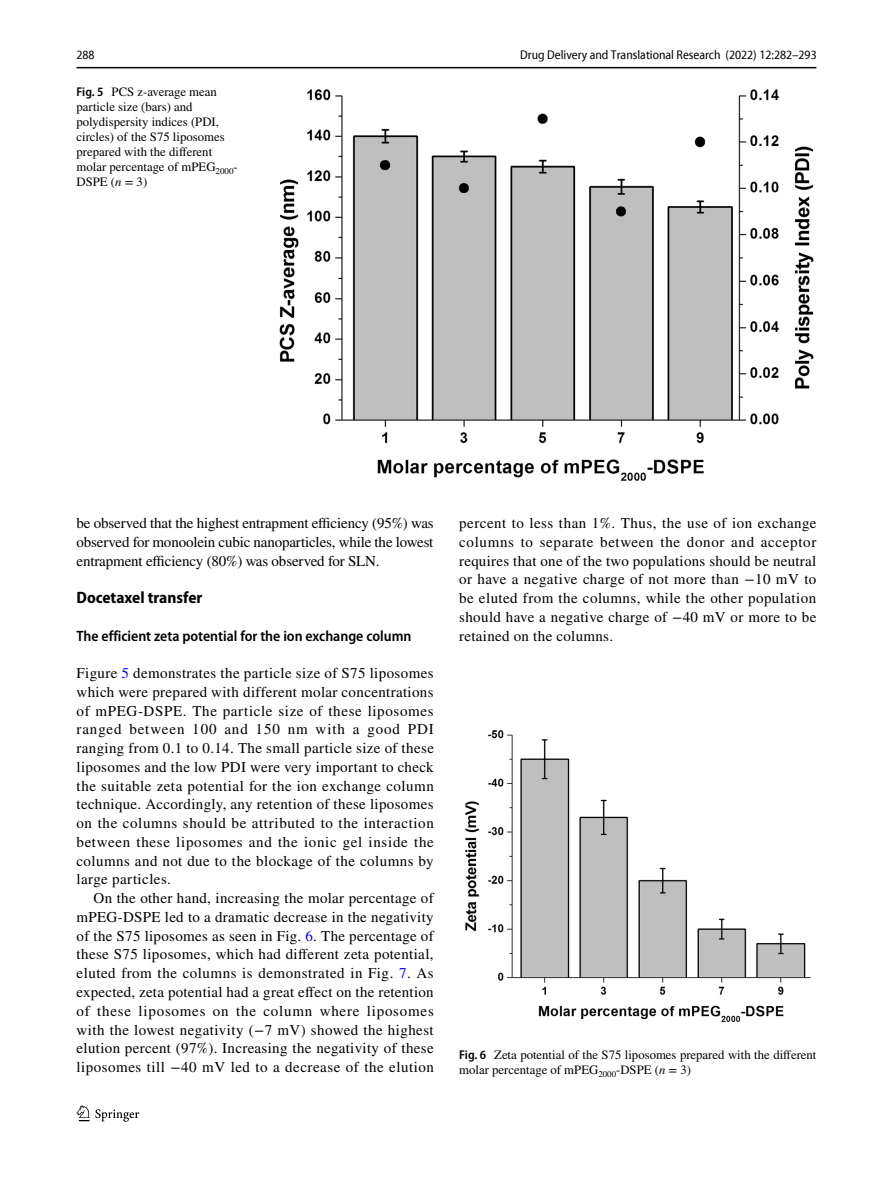
<style>
.page{position:relative;width:893px;height:1187px;background:#fff}
.page>*{position:absolute;margin:0;border:0;box-sizing:border-box;transform-origin:0 0}
.t1{font:700 semi-condensed 16.5px "Myriad Pro";color:#000}
.t2{font:15px/18.8px "STIX";letter-spacing:.025em;color:#000;text-align:justify}
.t3{font:600 semi-condensed 15px "Myriad Pro";color:#000}
.t4{font:12.75px/15px "STIX";color:#000}
.t5{font:semi-condensed 12.75px "Myriad Pro Unic";color:#000}
.s1{font-family:"Myriad Pro";font-weight:600;font-stretch:semi-condensed}
.s2{font-style:italic}
.s3{color:#00f}
</style>
<div class="page">
<hr style="left:77px;top:67px;width:739px;height:1px;background:#000">
<img style="left:279px;top:89px;width:535px;height:392px">
<img style="left:465px;top:730px;width:346px;height:293px">
<svg style="left:77px;top:1105px;width:12px;height:16px"></svg>
<svg style="left:95px;top:1109px;width:44px;height:12px"></svg>
<p class="t5" style="left:76px;top:50px;width:20px">288</p>
<p class="t5" style="left:520px;top:50px;width:298px">Drug Delivery and Translational Research (2022) 12:282–293</p>
<p class="t4" style="left:77px;top:85px;width:163px"><span class="s1">Fig. 5</span> PCS z-average mean particle size (bars) and polydispersity indices (PDI, circles) of the S75 liposomes prepared with the different molar percentage of mPEG<sub>2000</sub>-<br>DSPE (<span class="s2">n</span> = 3)</p>
<p class="t2" style="left:77px;top:514px;width:359px">be observed that the highest entrapment efficiency (95%) was observed for monoolein cubic nanoparticles, while the lowest entrapment efficiency (80%) was observed for SLN.</p>
<p class="t1" style="left:77px;top:588px;width:127px">Docetaxel transfer</p>
<p class="t3" style="left:77px;top:627px;width:336px">The efficient zeta potential for the ion exchange column</p>
<p class="t2" style="left:77px;top:664px;width:359px">Figure <span class="s3">5</span> demonstrates the particle size of S75 liposomes which were prepared with different molar concentrations of mPEG-DSPE. The particle size of these liposomes ranged between 100 and 150 nm with a good PDI ranging from 0.1 to 0.14. The small particle size of these liposomes and the low PDI were very important to check the suitable zeta potential for the ion exchange column technique. Accordingly, any retention of these liposomes on the columns should be attributed to the interaction between these liposomes and the ionic gel inside the columns and not due to the blockage of the columns by large particles.</p>
<p class="t2" style="left:77px;top:889px;width:359px;text-indent:17px">On the other hand, increasing the molar percentage of mPEG-DSPE led to a dramatic decrease in the negativity of the S75 liposomes as seen in Fig. <span class="s3">6</span>. The percentage of these S75 liposomes, which had different zeta potential, eluted from the columns is demonstrated in Fig. <span class="s3">7</span>. As expected, zeta potential had a great effect on the retention of these liposomes on the column where liposomes with the lowest negativity (−7 mV) showed the highest elution percent (97%). Increasing the negativity of these liposomes till −40 mV led to a decrease of the elution</p>
<p class="t2" style="left:459px;top:514px;width:359px">percent to less than 1%. Thus, the use of ion exchange columns to separate between the donor and acceptor requires that one of the two populations should be neutral or have a negative charge of not more than −10 mV to be eluted from the columns, while the other population should have a negative charge of −40 mV or more to be retained on the columns.</p>
<p class="t4" style="left:459px;top:1047px;width:359px"><span class="s1">Fig. 6</span> Zeta potential of the S75 liposomes prepared with the different molar percentage of mPEG<sub>2000</sub>-DSPE (<span class="s2">n</span> = 3)</p>
</div>
